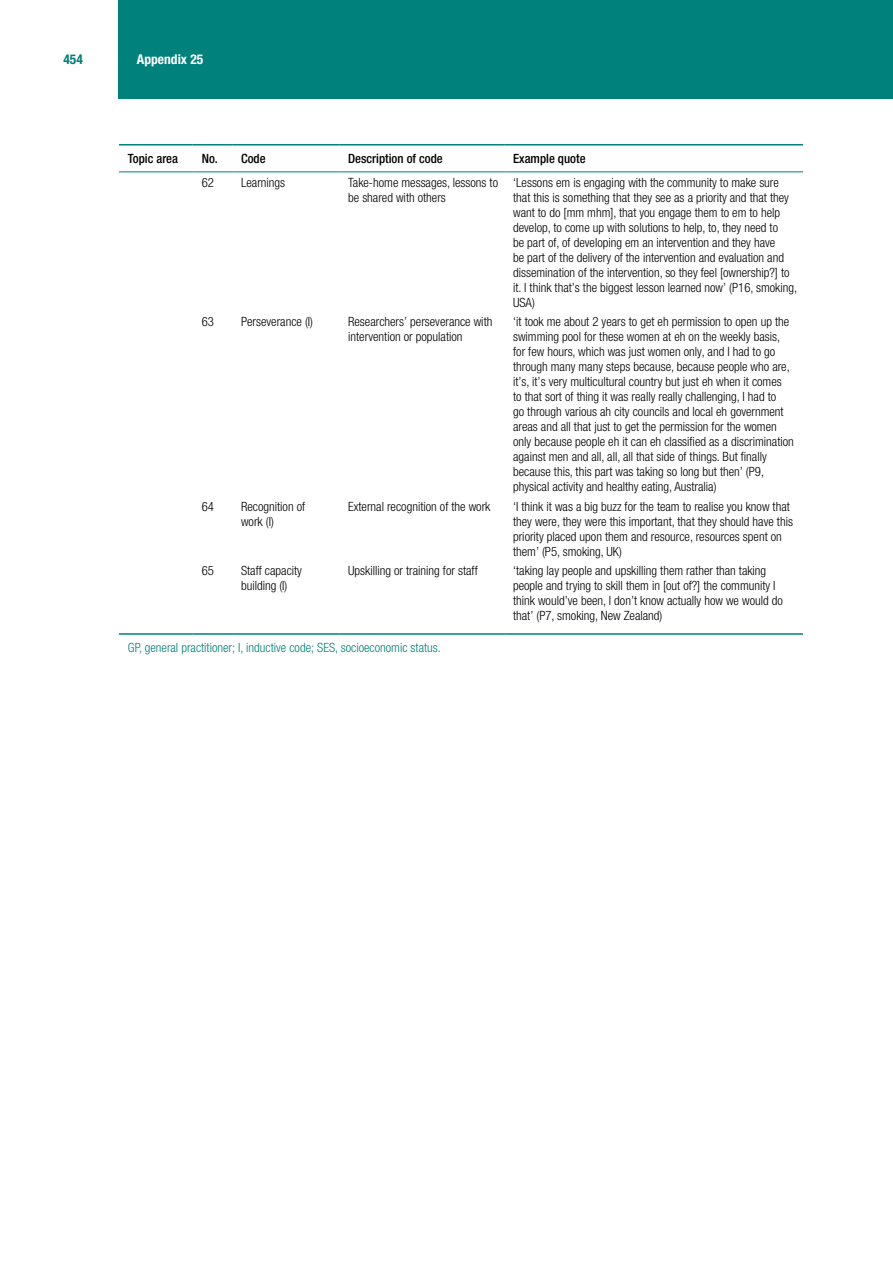
<style>
.page{position:relative;width:893px;height:1263px;background:#fff}
.page>*{position:absolute;margin:0;border:0;box-sizing:border-box;transform-origin:0 0}
.t1{font:700 condensed 13.5px "Helvetica Neue LT Pro";color:#fff}
.t2{font:700 condensed 13.5px "Helvetica Neue LT Pro";color:#00817b}
.t3{font:300 condensed 12.75px/15px "Helvetica Neue LT Pro";color:#000}
.t4{font:300 condensed 12.75px "Helvetica Neue LT Pro";color:#00817b}
.t5{font:500 condensed 12.75px "Helvetica Neue LT Pro";color:#000}
</style>
<div class="page">
<div style="left:119px;top:0;width:774px;height:99px;background:#00817b"></div>
<hr style="left:119px;top:144px;width:74px;height:2px;background:#00817b">
<hr style="left:193px;top:144px;width:39px;height:2px;background:#00817b">
<hr style="left:232px;top:144px;width:107px;height:2px;background:#00817b">
<hr style="left:339px;top:144px;width:165px;height:2px;background:#00817b">
<hr style="left:504px;top:144px;width:299px;height:2px;background:#00817b">
<hr style="left:119px;top:171px;width:74px;height:1px;background:#00817b">
<hr style="left:193px;top:171px;width:39px;height:1px;background:#00817b">
<hr style="left:232px;top:171px;width:107px;height:1px;background:#00817b">
<hr style="left:339px;top:171px;width:165px;height:1px;background:#00817b">
<hr style="left:504px;top:171px;width:299px;height:1px;background:#00817b">
<hr style="left:119px;top:633px;width:74px;height:2px;background:#00817b">
<hr style="left:193px;top:633px;width:39px;height:2px;background:#00817b">
<hr style="left:232px;top:633px;width:107px;height:2px;background:#00817b">
<hr style="left:339px;top:633px;width:165px;height:2px;background:#00817b">
<hr style="left:504px;top:633px;width:299px;height:2px;background:#00817b">
<p class="t2" style="left:63px;top:51px;width:21px">454</p>
<p class="t1" style="left:137px;top:51px;width:68px">Appendix 25</p>
<p class="t5" style="left:128px;top:151px;width:52px">Topic area</p>
<p class="t5" style="left:202px;top:151px;width:65px">No. Code</p>
<p class="t5" style="left:348px;top:151px;width:96px">Description of code</p>
<p class="t5" style="left:513px;top:151px;width:74px">Example quote</p>
<p class="t3" style="left:202px;top:175px;width:14px">62</p>
<p class="t3" style="left:241px;top:175px;width:46px">Learnings</p>
<p class="t3" style="left:348px;top:175px;width:151px">Take-home messages, lessons to be shared with others</p>
<p class="t3" style="left:513px;top:175px;width:286px">‘Lessons em is engaging with the community to make sure that this is something that they see as a priority and that they want to do [mm mhm], that you engage them to em to help develop, to come up with solutions to help, to, they need to<br>be part of, of developing em an intervention and they have<br>be part of the delivery of the intervention and evaluation and dissemination of the intervention, so they feel [ownership?] to it. I think that’s the biggest lesson learned now’ (P16, smoking, USA)</p>
<p class="t3" style="left:202px;top:314px;width:14px">63</p>
<p class="t3" style="left:241px;top:314px;width:73px">Perseverance (I)</p>
<p class="t3" style="left:348px;top:314px;width:146px">Researchers’ perseverance with intervention or population</p>
<p class="t3" style="left:513px;top:314px;width:282px">‘it took me about 2 years to get eh permission to open up the swimming pool for these women at eh on the weekly basis, for few hours, which was just women only, and I had to go through many many steps because, because people who are, it’s, it’s very multicultural country but just eh when it comes<br>to that sort of thing it was really really challenging, I had to<br>go through various ah city councils and local eh government areas and all that just to get the permission for the women only because people eh it can eh classified as a discrimination against men and all, all, all that side of things. But finally because this, this part was taking so long but then’ (P9, physical activity and healthy eating, Australia)</p>
<p class="t3" style="left:202px;top:499px;width:14px">64</p>
<p class="t3" style="left:241px;top:499px;width:66px">Recognition of work (I)</p>
<p class="t3" style="left:348px;top:499px;width:144px">External recognition of the work</p>
<p class="t3" style="left:513px;top:499px;width:281px">‘I think it was a big buzz for the team to realise you know that they were, they were this important, that they should have this priority placed upon them and resource, resources spent on them’ (P5, smoking, UK)</p>
<p class="t3" style="left:202px;top:563px;width:14px">65</p>
<p class="t3" style="left:241px;top:563px;width:62px">Staff capacity building (I)</p>
<p class="t3" style="left:348px;top:563px;width:131px">Upskilling or training for staff</p>
<p class="t3" style="left:513px;top:563px;width:271px">‘taking lay people and upskilling them rather than taking people and trying to skill them in [out of?] the community I think would’ve been, I don’t know actually how we would do that’ (P7, smoking, New Zealand)</p>
<p class="t4" style="left:128px;top:640px;width:315px">GP, general practitioner; I, inductive code; SES, socioeconomic status.</p>
</div>
